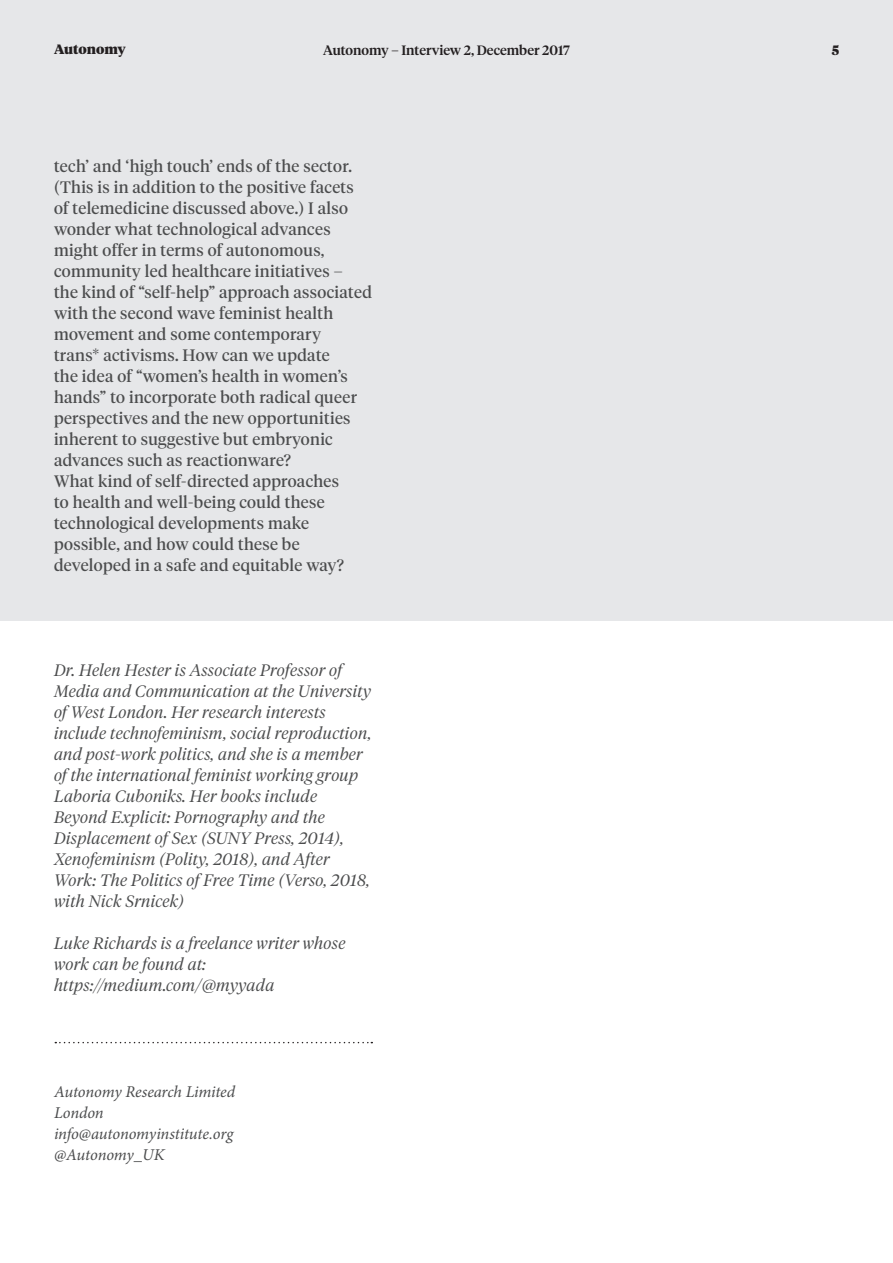
<style>
.page{position:relative;width:893px;height:1263px;background:#fff}
.page>*{position:absolute;margin:0;border:0;box-sizing:border-box;transform-origin:0 0}
.t1{font:16.5px/21px "Tiempos Headline";letter-spacing:.02em;color:#4b4c4d}
.t2{font:italic 300 16.5px/21px "Tiempos Headline";letter-spacing:.02em;color:#4b4c4d}
.t3{font:italic 16.5px "Minion Pro";letter-spacing:-.01em;color:#4b4c4d}
.t4{font:500 13.5px "Tiempos Headline";color:#231f20}
.t5{font:900 13.5px "Tiempos Headline";color:#231f20}
</style>
<div class="page">
<div style="left:0;top:0;width:893px;height:621px;background:#e6e7e9"></div>
<svg style="left:55px;top:1042px;width:317px;height:1px"></svg>
<p class="t5" style="left:54px;top:40px;width:73px">Autonomy</p>
<p class="t4" style="left:323px;top:41px;width:248px">Autonomy – Interview 2, December 2017</p>
<p class="t5" style="left:832px;top:41px;width:9px">5</p>
<p class="t1" style="left:54px;top:155px;width:320px">tech’ and ‘high touch’ ends of the sector. (This is in addition to the positive facets of telemedicine discussed above.) I also wonder what technological advances might offer in terms of autonomous, community led healthcare initiatives –<br>the kind of “self-help” approach associated with the second wave feminist health movement and some contemporary<br>trans* activisms. How can we update<br>the idea of “women’s health in women’s hands” to incorporate both radical queer perspectives and the new opportunities inherent to suggestive but embryonic advances such as reactionware?<br>What kind of self-directed approaches<br>to health and well-being could these technological developments make possible, and how could these be developed in a safe and equitable way?</p>
<p class="t2" style="left:54px;top:659px;width:319px">Dr. Helen Hester is Associate Professor of Media and Communication at the University of West London. Her research interests include technofeminism, social reproduction, and post-work politics, and she is a member of the international feminist working group Laboria Cuboniks. Her books include Beyond Explicit: Pornography and the Displacement of Sex (SUNY Press, 2014), Xenofeminism (Polity, 2018), and After Work: The Politics of Free Time (Verso, 2018, with Nick Srnicek)</p>
<p class="t2" style="left:54px;top:932px;width:293px">Luke Richards is a freelance writer whose work can be found at: https://medium.com/@myyada</p>
<p class="t3" style="left:54px;top:1080px;width:183px">Autonomy Research Limited</p>
<p class="t3" style="left:54px;top:1101px;width:51px">London</p>
<p class="t3" style="left:54px;top:1122px;width:181px">info@autonomyinstitute.org</p>
<p class="t3" style="left:54px;top:1143px;width:112px">@Autonomy_UK</p>
</div>
